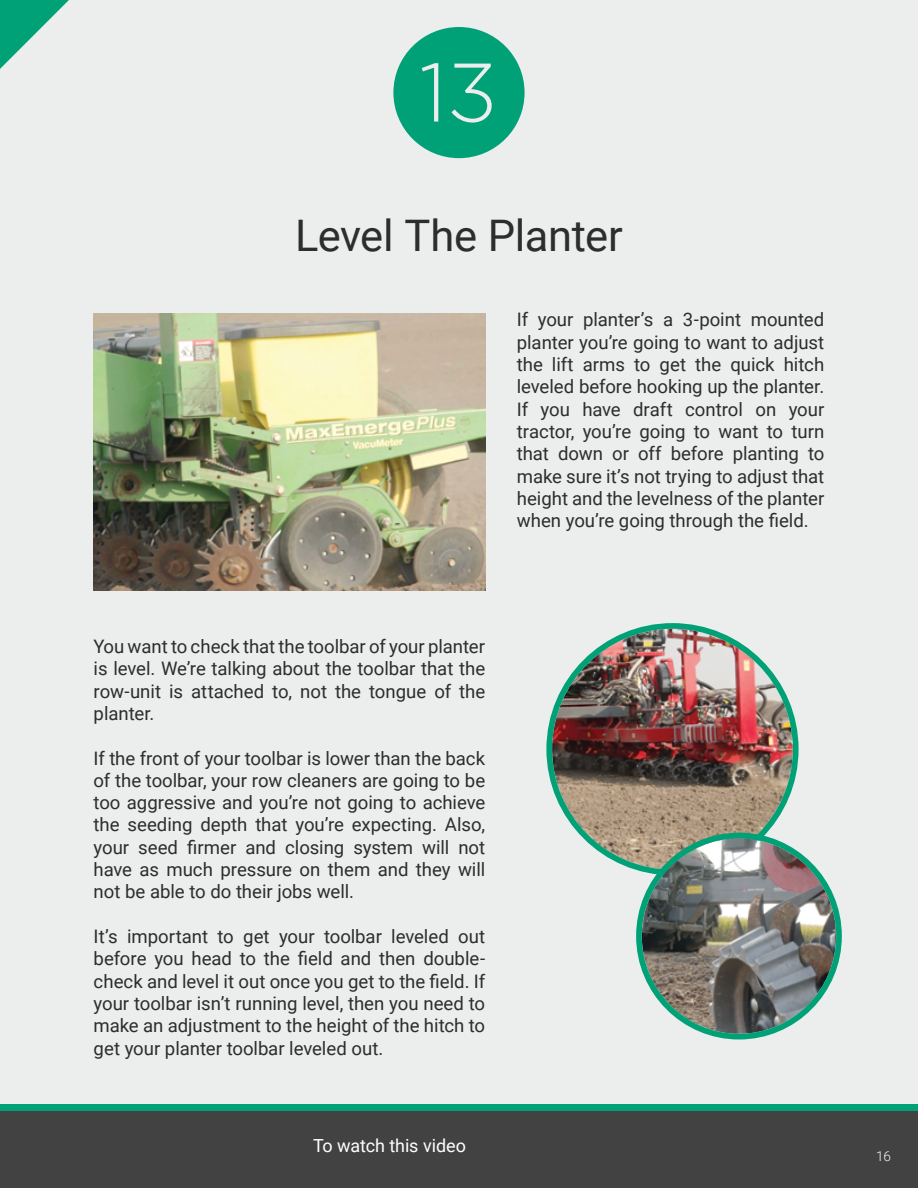
<style>
.page{position:relative;width:918px;height:1188px;background:#fff}
.page>*{position:absolute;margin:0;border:0;box-sizing:border-box;transform-origin:0 0}
.t1{font:300 82.8px "Gotham";color:#eceded}
.t2{font:43.5px "Roboto";letter-spacing:-.01em;color:#2d2d2c}
.t3{font:18.6px/22.4px "Roboto";letter-spacing:-.005em;color:#2d2d2c;text-align:justify}
.t4{font:18px "Roboto";letter-spacing:-.005em;color:#fff}
.t5{font:300 13.5px "Roboto";color:#f7f8f9}
</style>
<div class="page">
<div style="left:0;top:0;width:918px;height:1104px;background:#eceded"></div>
<svg style="left:0;top:0;width:82px;height:82px;background:#98d2c2"></svg>
<div style="left:0;top:1111px;width:918px;height:77px;background:#424242"></div>
<div style="left:0;top:1104px;width:918px;height:7px;background:#00a176"></div>
<img style="left:552px;top:629px;width:241px;height:241px;border-radius:120px">
<img style="left:642px;top:838px;width:194px;height:196px">
<div style="left:636px;top:833px;width:206px;height:207px;border:6px solid #00a176;border-radius:50%"></div>
<img style="left:94px;top:313px;width:391px;height:278px">
<div style="left:393px;top:27px;width:132px;height:131px;background:#00a176;border-radius:50%"></div>
<h1 class="t1" style="left:419px;top:40px;width:80px">13</h1>
<h2 class="t2" style="left:295px;top:205px;width:329px">Level The Planter</h2>
<p class="t3" style="left:517px;top:308px;width:309px">If your planter’s a 3-point mounted planter you’re going to want to adjust the lift arms to get the quick hitch leveled before hooking up the planter.<br>If you have draft control on your tractor, you’re going to want to turn that down or off before planting to make sure it’s not trying to adjust that height and the levelness of the planter when you’re going through the field.</p>
<p class="t3" style="left:94px;top:634px;width:393px">You want to check that the toolbar of your planter is level. We’re talking about the toolbar that the row-unit is attached to, not the tongue of the planter.</p>
<p class="t3" style="left:94px;top:746px;width:393px">If the front of your toolbar is lower than the back of the toolbar, your row cleaners are going to be too aggressive and you’re not going to achieve the seeding depth that you’re expecting. Also, your seed firmer and closing system will not have as much pressure on them and they will not be able to do their jobs well.</p>
<p class="t3" style="left:94px;top:925px;width:393px">It’s important to get your toolbar leveled out before you head to the field and then double&shy;check and level it out once you get to the field. If your toolbar isn’t running level, then you need to make an adjustment to the height of the hitch to get your planter toolbar leveled out.</p>
<p class="t4" style="left:313px;top:1133px;width:154px">To watch this video</p>
<p class="t5" style="left:876px;top:1147px;width:16px">16</p>
</div>
